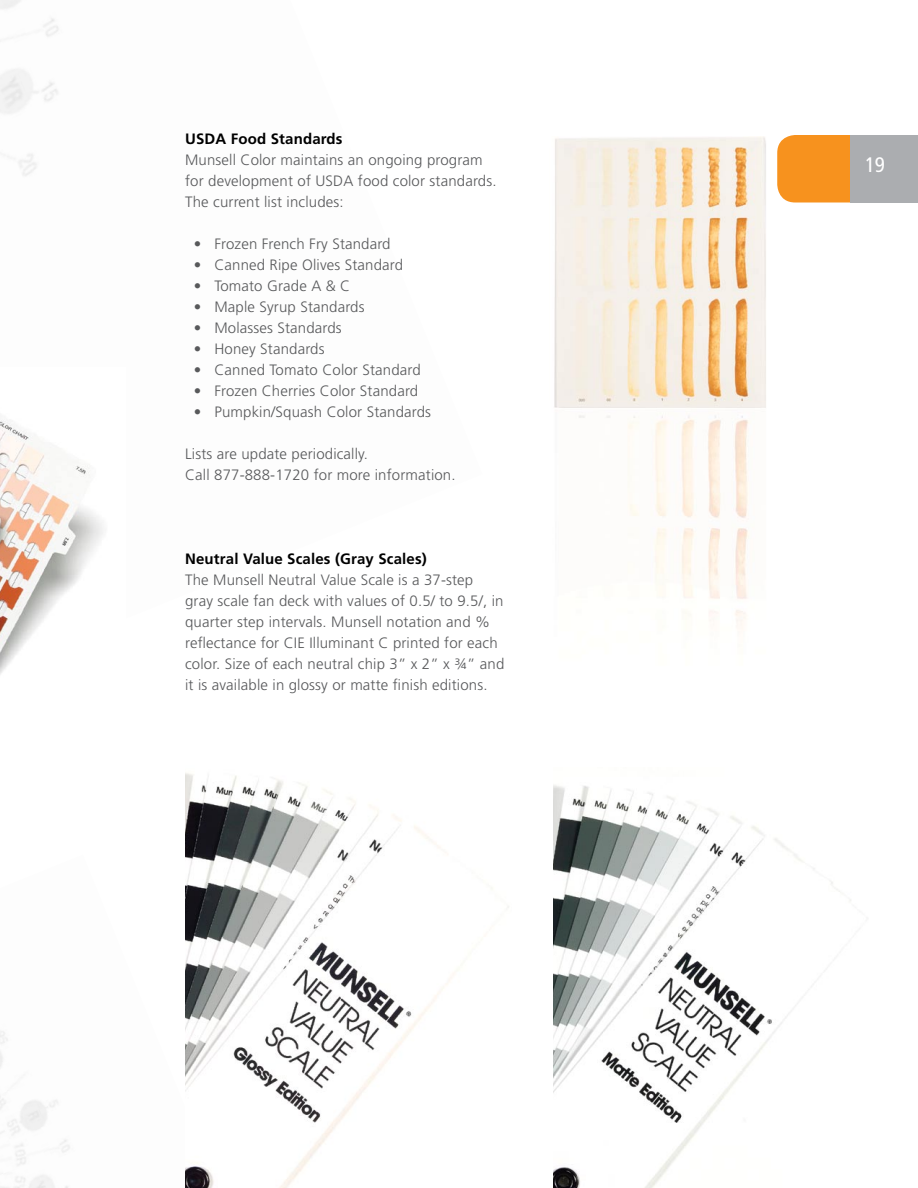
<style>
.page{position:relative;width:918px;height:1188px;background:#fff}
.page>*{position:absolute;margin:0;border:0;box-sizing:border-box;transform-origin:0 0}
.t1{font:condensed 21px "Frutiger";color:#fff}
.t2{font:300 15px/21px "Frutiger";letter-spacing:.01em;color:#58595b}
.t3{font:700 15px "Frutiger";letter-spacing:.01em;color:#000}
</style>
<div class="page">
<div style="left:777px;top:135px;width:74px;height:67px;background:#f7921e"></div>
<div style="left:851px;top:135px;width:67px;height:67px;background:#abadb0"></div>
<img style="left:0;top:420px;width:103px;height:255px">
<img style="left:554px;top:136px;width:212px;height:494px">
<img style="left:185px;top:773px;width:324px;height:415px">
<img style="left:554px;top:785px;width:297px;height:403px">
<p class="t3" style="left:185px;top:130px;width:159px">USDA Food Standards</p>
<p class="t2" style="left:185px;top:150px;width:313px">Munsell Color maintains an ongoing program for development of USDA food color standards.<br>The current list includes:</p>
<p class="t2" style="left:194px;top:234px;width:198px">• Frozen French Fry Standard</p>
<p class="t2" style="left:194px;top:255px;width:211px">• Canned Ripe Olives Standard</p>
<p class="t2" style="left:194px;top:276px;width:158px">• Tomato Grade A &amp; C</p>
<p class="t2" style="left:194px;top:297px;width:172px">• Maple Syrup Standards</p>
<p class="t2" style="left:194px;top:318px;width:149px">• Molasses Standards</p>
<p class="t2" style="left:194px;top:339px;width:132px">• Honey Standards</p>
<p class="t2" style="left:194px;top:360px;width:228px">• Canned Tomato Color Standard</p>
<p class="t2" style="left:194px;top:381px;width:226px">• Frozen Cherries Color Standard</p>
<p class="t2" style="left:194px;top:402px;width:239px">• Pumpkin/Squash Color Standards</p>
<p class="t2" style="left:185px;top:444px;width:272px">Lists are update periodically.<br>Call 877-888-1720 for more information.</p>
<p class="t3" style="left:185px;top:550px;width:243px">Neutral Value Scales (Gray Scales)</p>
<p class="t2" style="left:185px;top:570px;width:321px">The Munsell Neutral Value Scale is a 37-step gray scale fan deck with values of 0.5/ to 9.5/, in quarter step intervals. Munsell notation and % reflectance for CIE Illuminant C printed for each color. Size of each neutral chip 3” x 2” x ¾” and it is available in glossy or matte finish editions.</p>
<h1 class="t1" style="left:865px;top:152px;width:10px">19</h1>
</div>
